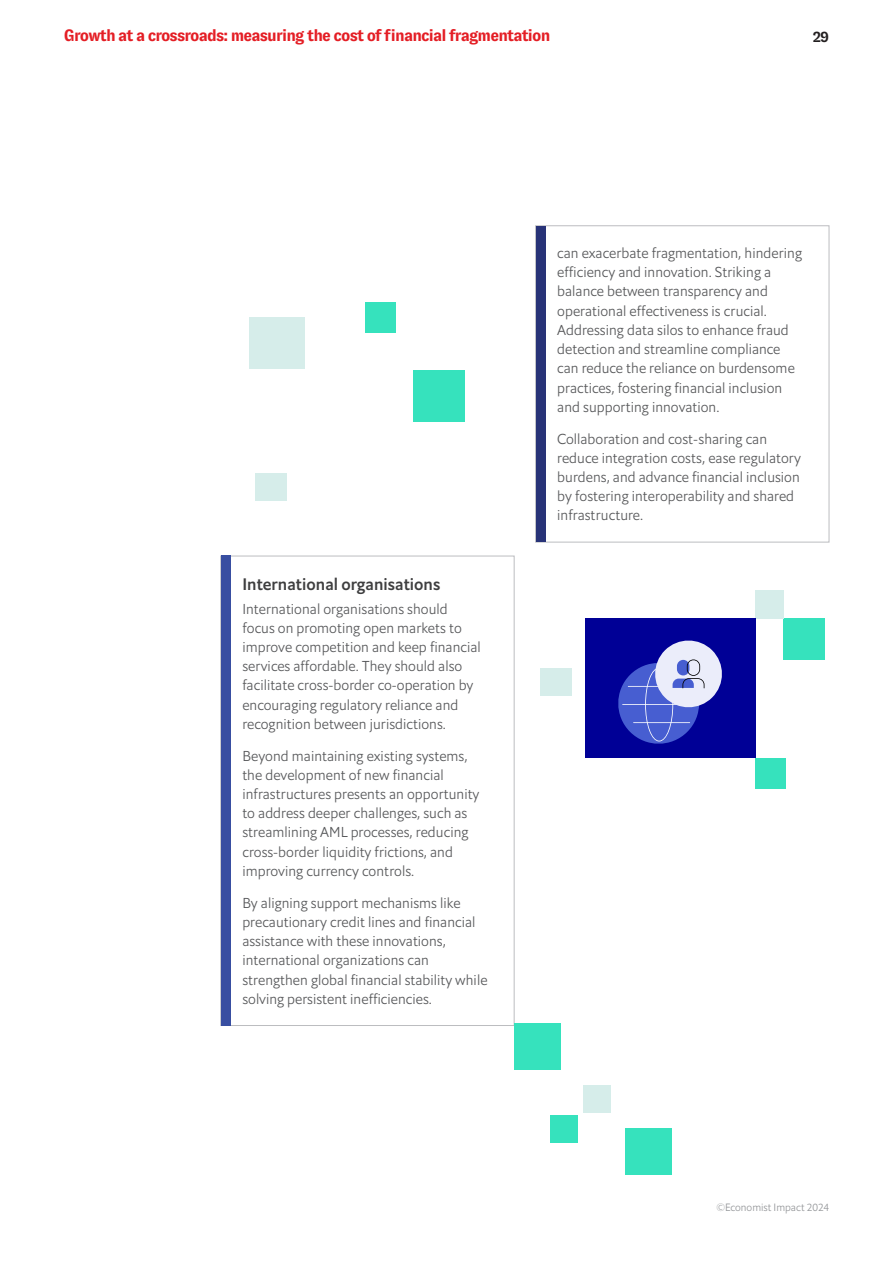
<style>
.page{position:relative;width:893px;height:1263px;background:#fff}
.page>*{position:absolute;margin:0;border:0;box-sizing:border-box;transform-origin:0 0}
.t1{font:700 16.5px "GT Zirkon";letter-spacing:-.05em;color:#e41e25}
._7_2_Heading_3{font:16.5px "Econ Sans Med";letter-spacing:.005em;color:#3e3e3f}
.t2{font:700 15px "GT Zirkon";color:#231f20}
._4__Body_text{font:14.25px/19.2px "Econ Sans Lig";letter-spacing:.005em;color:#57585a}
.t3{font:10.5px "Econ Sans Lig";color:#939598}
</style>
<div class="page">
<div style="left:535px;top:225px;width:294px;height:317px;border:1px solid #bcbdc0"></div>
<div style="left:783px;top:619px;width:42px;height:41px;background:#36e2bd"></div>
<div style="left:755px;top:590px;width:29px;height:29px;background:#d6edea"></div>
<div style="left:755px;top:758px;width:31px;height:31px;background:#36e2bd"></div>
<div style="left:536px;top:226px;width:10px;height:316px;background:#283378"></div>
<div style="left:221px;top:556px;width:10px;height:470px;background:#384ea1"></div>
<div style="left:414px;top:370px;width:51px;height:51px;background:#36e2bd"></div>
<div style="left:249px;top:317px;width:56px;height:51px;background:#d6edea"></div>
<div style="left:255px;top:473px;width:32px;height:28px;background:#d6edea"></div>
<div style="left:540px;top:668px;width:32px;height:28px;background:#d6edea"></div>
<div style="left:365px;top:302px;width:31px;height:30px;background:#36e2bd"></div>
<div style="left:585px;top:619px;width:170px;height:139px;background:#000096"></div>
<svg style="left:618px;top:640px;width:104px;height:104px"></svg>
<div style="left:626px;top:1129px;width:46px;height:46px;background:#36e2bd"></div>
<div style="left:514px;top:1023px;width:47px;height:46px;background:#36e2bd"></div>
<div style="left:583px;top:1085px;width:28px;height:28px;background:#d6edea"></div>
<div style="left:550px;top:1115px;width:28px;height:27px;background:#36e2bd"></div>
<p class="t1" style="left:64px;top:27px;width:488px">Growth at a crossroads: measuring the cost of financial fragmentation</p>
<p class="t2" style="left:813px;top:28px;width:18px">29</p>
<p class="_7_2_Heading_3" style="left:242px;top:573px;width:199px">International organisations</p>
<p class="_4__Body_text" style="left:242px;top:599px;width:240px">International organisations should focus on promoting open markets to improve competition and keep financial services affordable. They should also facilitate cross-border co-operation by encouraging regulatory reliance and recognition between jurisdictions.</p>
<p class="_4__Body_text" style="left:242px;top:746px;width:238px">Beyond maintaining existing systems, the development of new financial infrastructures presents an opportunity to address deeper challenges, such as streamlining AML processes, reducing cross-border liquidity frictions, and improving currency controls.</p>
<p class="_4__Body_text" style="left:242px;top:893px;width:247px">By aligning support mechanisms like precautionary credit lines and financial assistance with these innovations, international organizations can strengthen global financial stability while solving persistent inefficiencies.</p>
<p class="_4__Body_text" style="left:557px;top:243px;width:246px">can exacerbate fragmentation, hindering efficiency and innovation. Striking a balance between transparency and operational effectiveness is crucial.<br>Addressing data silos to enhance fraud detection and streamline compliance can reduce the reliance on burdensome practices, fostering financial inclusion and supporting innovation.</p>
<p class="_4__Body_text" style="left:557px;top:429px;width:245px">Collaboration and cost-sharing can reduce integration costs, ease regulatory burdens, and advance financial inclusion by fostering interoperability and shared infrastructure.</p>
<p class="t3" style="left:716px;top:1201px;width:114px">©Economist Impact 2024</p>
</div>
